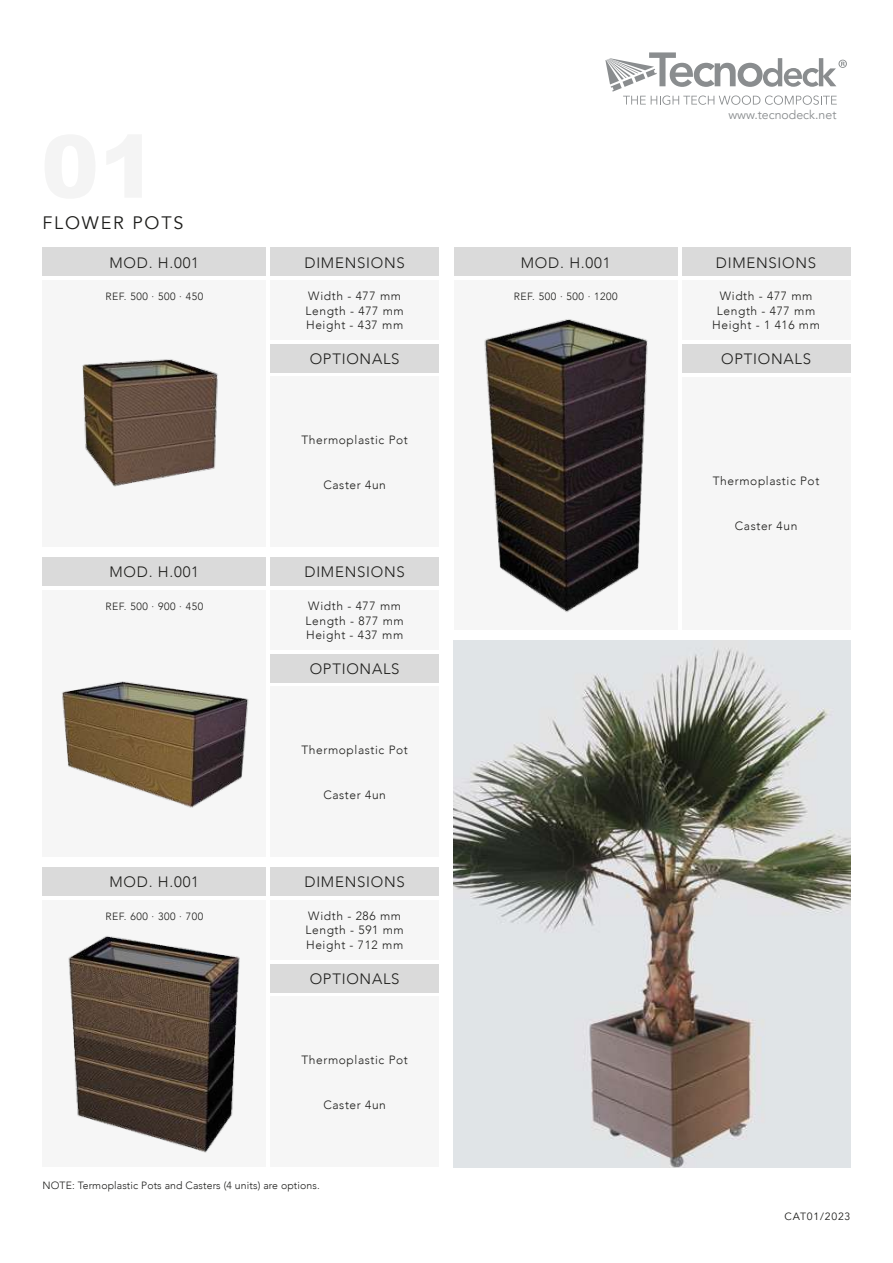
<style>
.page{position:relative;width:893px;height:1263px;background:#fff}
.page>*{position:absolute;margin:0;border:0;box-sizing:border-box;transform-origin:0 0}
.t1{font:18px "Avenir";letter-spacing:.1em;color:#1d1d1b}
.t2{font:300 15px "Avenir";letter-spacing:.05em;color:#1d1d1b}
.t3{font:12.3px "Avenir";color:#8a8d8f}
.t4{font:300 12px/14.4px "Avenir";letter-spacing:.05em;color:#1d1d1b}
.t5{font:300 10.5px "Avenir";letter-spacing:.05em;color:#1d1d1b}
.t6{font:300 10.5px "Avenir";letter-spacing:.01em;color:#1d1d1b}
.t7{font:10.5px "Avenir";letter-spacing:.075em;color:#1d1d1b}
</style>
<div class="page">
<div style="left:43px;top:248px;width:223px;height:28px;background:#dadada"></div>
<div style="left:43px;top:280px;width:223px;height:267px;background:#f6f6f6"></div>
<div style="left:270px;top:248px;width:169px;height:28px;background:#dadada"></div>
<div style="left:270px;top:280px;width:169px;height:60px;background:#f6f6f6"></div>
<img style="left:82px;top:359px;width:136px;height:128px">
<div style="left:454px;top:248px;width:223px;height:28px;background:#dadada"></div>
<div style="left:454px;top:280px;width:223px;height:349px;background:#f6f6f6"></div>
<div style="left:682px;top:248px;width:168px;height:28px;background:#dadada"></div>
<div style="left:682px;top:280px;width:168px;height:60px;background:#f6f6f6"></div>
<div style="left:43px;top:558px;width:223px;height:28px;background:#dadada"></div>
<div style="left:43px;top:590px;width:223px;height:267px;background:#f6f6f6"></div>
<div style="left:270px;top:558px;width:169px;height:28px;background:#dadada"></div>
<div style="left:270px;top:590px;width:169px;height:60px;background:#f6f6f6"></div>
<div style="left:270px;top:654px;width:169px;height:28px;background:#dadada"></div>
<div style="left:270px;top:687px;width:169px;height:170px;background:#f6f6f6"></div>
<div style="left:270px;top:964px;width:169px;height:28px;background:#dadada"></div>
<div style="left:270px;top:997px;width:169px;height:170px;background:#f6f6f6"></div>
<div style="left:270px;top:344px;width:169px;height:29px;background:#dadada"></div>
<div style="left:270px;top:377px;width:169px;height:170px;background:#f6f6f6"></div>
<div style="left:682px;top:344px;width:168px;height:29px;background:#dadada"></div>
<div style="left:682px;top:377px;width:168px;height:252px;background:#f6f6f6"></div>
<div style="left:43px;top:867px;width:223px;height:29px;background:#dadada"></div>
<div style="left:43px;top:900px;width:223px;height:267px;background:#f6f6f6"></div>
<div style="left:270px;top:867px;width:169px;height:29px;background:#dadada"></div>
<div style="left:270px;top:900px;width:169px;height:60px;background:#f6f6f6"></div>
<img style="left:62px;top:681px;width:187px;height:127px">
<img style="left:68px;top:936px;width:172px;height:217px">
<img style="left:484px;top:319px;width:164px;height:293px">
<img style="left:454px;top:640px;width:396px;height:528px">
<svg style="left:605px;top:52px;width:242px;height:53px"></svg>
<h1 class="t1" style="left:43px;top:212px;width:143px">FLOWER POTS</h1>
<p class="t2" style="left:109px;top:254px;width:91px">MOD. H.001</p>
<p class="t2" style="left:304px;top:254px;width:102px">DIMENSIONS</p>
<p class="t5" style="left:105px;top:290px;width:99px">REF. 500 · 500 · 450</p>
<p class="t4" style="left:306px;top:289px;width:100px">Width - 477 mm<br>Length - 477 mm<br>Height - 437 mm</p>
<p class="t2" style="left:310px;top:350px;width:91px">OPTIONALS</p>
<p class="t4" style="left:301px;top:433px;width:108px">Thermoplastic Pot</p>
<p class="t4" style="left:323px;top:478px;width:64px">Caster 4un</p>
<p class="t2" style="left:109px;top:563px;width:91px">MOD. H.001</p>
<p class="t2" style="left:304px;top:563px;width:102px">DIMENSIONS</p>
<p class="t5" style="left:105px;top:600px;width:99px">REF. 500 · 900 · 450</p>
<p class="t4" style="left:306px;top:599px;width:100px">Width - 477 mm<br>Length - 877 mm<br>Height - 437 mm</p>
<p class="t2" style="left:310px;top:660px;width:91px">OPTIONALS</p>
<p class="t4" style="left:301px;top:742px;width:108px">Thermoplastic Pot</p>
<p class="t4" style="left:323px;top:787px;width:64px">Caster 4un</p>
<p class="t2" style="left:109px;top:873px;width:91px">MOD. H.001</p>
<p class="t2" style="left:304px;top:873px;width:102px">DIMENSIONS</p>
<p class="t5" style="left:105px;top:910px;width:99px">REF. 600 · 300 · 700</p>
<p class="t4" style="left:306px;top:909px;width:100px">Width - 286 mm<br>Length - 591 mm<br>Height - 712 mm</p>
<p class="t2" style="left:310px;top:970px;width:91px">OPTIONALS</p>
<p class="t4" style="left:301px;top:1052px;width:108px">Thermoplastic Pot</p>
<p class="t4" style="left:323px;top:1097px;width:64px">Caster 4un</p>
<p class="t6" style="left:43px;top:1179px;width:279px">NOTE: Termoplastic Pots and Casters (4 units) are options.</p>
<p class="t3" style="left:728px;top:107px;width:110px">www.tecnodeck.net</p>
<p class="t2" style="left:521px;top:254px;width:91px">MOD. H.001</p>
<p class="t2" style="left:716px;top:254px;width:102px">DIMENSIONS</p>
<p class="t5" style="left:514px;top:290px;width:105px">REF. 500 · 500 · 1200</p>
<p class="t4" style="left:712px;top:289px;width:109px;text-align:center">Width - 477 mm<br>Length - 477 mm<br>Height - 1 416 mm</p>
<p class="t2" style="left:721px;top:350px;width:91px">OPTIONALS</p>
<p class="t4" style="left:713px;top:474px;width:108px">Thermoplastic Pot</p>
<p class="t4" style="left:735px;top:519px;width:64px">Caster 4un</p>
<p class="t7" style="left:784px;top:1210px;width:67px">CAT01/2023</p>
</div>
